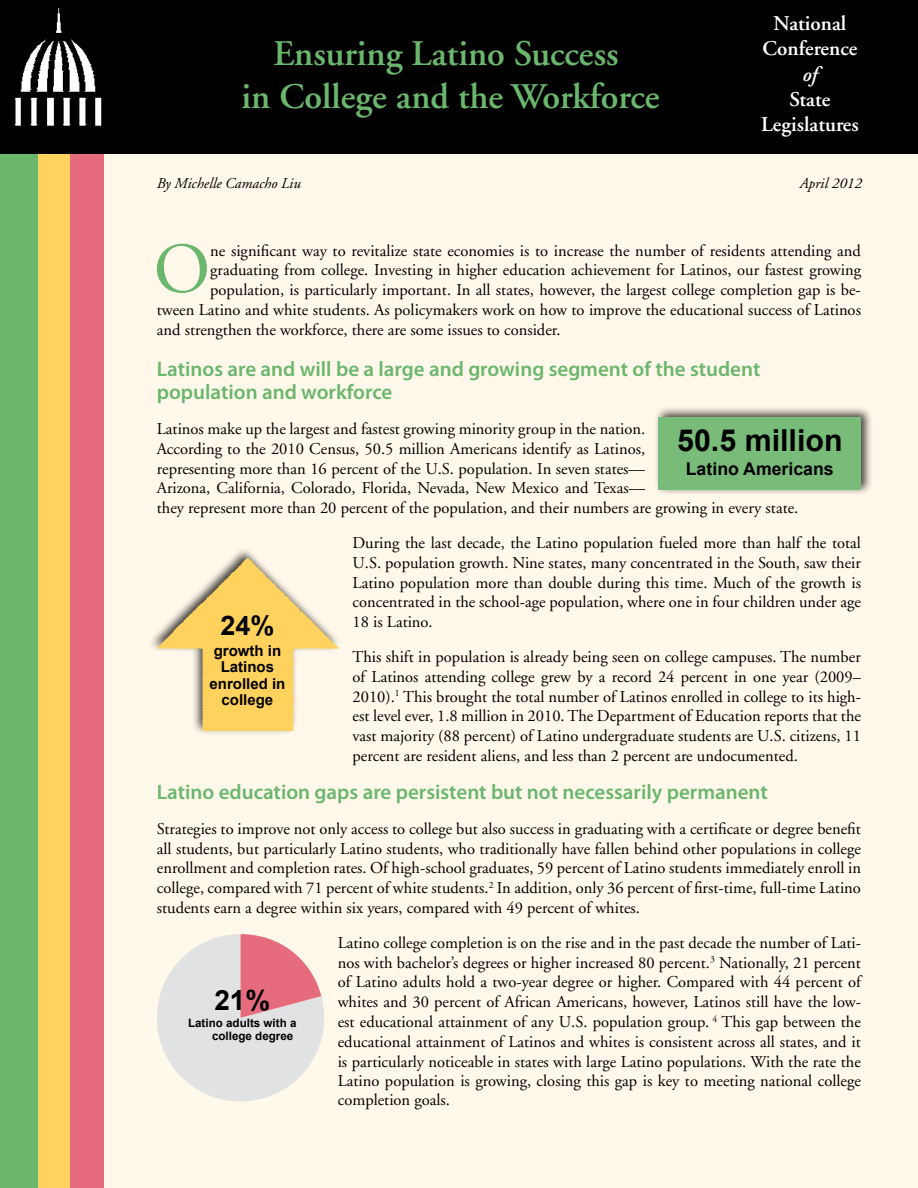
<style>
.page{position:relative;width:918px;height:1188px;background:#fff}
.page>*{position:absolute;margin:0;border:0;box-sizing:border-box;transform-origin:0 0}
.t1{font:71.25px "Adobe Garamond";color:#6ab76d}
.t2{font:600 36px/43.2px "Adobe Garamond";color:#6ab76d;text-align:center}
.t3{font:700 30.3px "Arial";color:#000}
.t4{font:700 27.9px "Arial";color:#000}
.t5{font:700 27px "Arial";color:#000}
.t6{font:600 21px/23.1px "Myriad Pro";color:#6ab76d}
.t7{font:600 21px/25.2px "Adobe Garamond";color:#fff;text-align:center}
.t8{font:italic 600 21px "Adobe Garamond";color:#fff}
.t9{font:700 17.7px "Arial";color:#000}
.t10{font:16.5px/19.8px "Adobe Garamond";color:#000;text-align:justify}
.t11{font:700 15px/16.5px "Arial";color:#000;text-align:center}
.t12{font:italic 15px "Adobe Garamond";color:#000}
.t13{font:700 11.7px/12.8px "Arial";color:#000;text-align:right}
</style>
<div class="page">
<div style="left:0;top:30px;width:918px;height:1158px;background:#fff8eb"></div>
<div style="left:0;top:0;width:48px;height:1188px;background:#6ab76d"></div>
<div style="left:38px;top:0;width:32px;height:1188px;background:#ffd25d"></div>
<div style="left:70px;top:0;width:33px;height:1188px;background:#e66c7d"></div>
<div style="left:0;top:0;width:918px;height:154px;background:#000"></div>
<div style="left:653px;top:405px;width:220px;height:90px;background:#000;opacity:.75"></div>
<div style="left:659px;top:417px;width:202px;height:73px;background:#79bc7a"></div>
<div style="left:147px;top:547px;width:194px;height:188px;background:#000;opacity:.75"></div>
<img style="left:157px;top:557px;width:182px;height:173px">
<svg style="left:157px;top:934px;width:167px;height:168px"></svg>
<img style="left:14px;top:9px;width:88px;height:117px">
<h2 class="t2" style="left:242px;top:33px;width:420px">Ensuring Latino Success<br>in College and the Workforce</h2>
<p class="t7" style="left:763px;top:11px;width:96px">National<br>Conference</p>
<p class="t8" style="left:802px;top:62px;width:17px">of</p>
<p class="t7" style="left:761px;top:87px;width:99px">State<br>Legislatures</p>
<p class="t12" style="left:157px;top:175px;width:145px">By Michelle Camacho Liu</p>
<p class="t12" style="left:800px;top:175px;width:64px">April 2012</p>
<h1 class="t1" style="left:154px;top:231px;width:58px">O</h1>
<p class="t10" style="left:210px;top:241px;width:652px">ne significant way to revitalize state economies is to increase the number of residents attending and</p>
<p class="t10" style="left:210px;top:261px;width:652px">graduating from college. Investing in higher education achievement for Latinos, our fastest growing</p>
<p class="t10" style="left:210px;top:281px;width:652px">population, is particularly important. In all states, however, the largest college completion gap is be-</p>
<p class="t10" style="left:157px;top:300px;width:706px">tween Latino and white students. As policymakers work on how to improve the educational success of Latinos</p>
<p class="t10" style="left:157px;top:320px;width:405px">and strengthen the workforce, there are some issues to consider.</p>
<p class="t6" style="left:157px;top:357px;width:605px">Latinos are and will be a large and growing segment of the student population and workforce</p>
<p class="t10" style="left:157px;top:419px;width:643px;text-align:left">Latinos make up the largest and fastest growing minority group in the nation.<br>According to the 2010 Census, 50.5 million Americans identify as Latinos,<br>representing more than 16 percent of the U.S. population. In seven states—<br>Arizona, California, Colorado, Florida, Nevada, New Mexico and Texas—<br>they represent more than 20 percent of the population, and their numbers are growing in every state.</p>
<p class="t10" style="left:353px;top:533px;width:510px">During the last decade, the Latino population fueled more than half the total U.S. population growth. Nine states, many concentrated in the South, saw their Latino population more than double during this time. Much of the growth is concentrated in the school-age population, where one in four children under age 18 is Latino.</p>
<p class="t10" style="left:353px;top:647px;width:510px">This shift in population is already being seen on college campuses. The number of Latinos attending college grew by a record 24 percent in one year (2009– 2010).<sup>1</sup> This brought the total number of Latinos enrolled in college to its high&shy;est level ever, 1.8 million in 2010. The Department of Education reports that the vast majority (88 percent) of Latino undergraduate students are U.S. citizens, 11 percent are resident aliens, and less than 2 percent are undocumented.</p>
<p class="t6" style="left:157px;top:780px;width:613px">Latino education gaps are persistent but not necessarily permanent</p>
<p class="t10" style="left:157px;top:819px;width:706px">Strategies to improve not only access to college but also success in graduating with a certificate or degree benefit all students, but particularly Latino students, who traditionally have fallen behind other populations in college enrollment and completion rates. Of high-school graduates, 59 percent of Latino students immediately enroll in college, compared with 71 percent of white students.<sup>2</sup> In addition, only 36 percent of first-time, full-time Latino students earn a degree within six years, compared with 49 percent of whites.</p>
<p class="t10" style="left:338px;top:933px;width:525px">Latino college completion is on the rise and in the past decade the number of Lati&shy;nos with bachelor’s degrees or higher increased 80 percent.<sup>3</sup> Nationally, 21 percent of Latino adults hold a two-year degree or higher. Compared with 44 percent of whites and 30 percent of African Americans, however, Latinos still have the low&shy;est educational attainment of any U.S. population group. <sup>4</sup> This gap between the educational attainment of Latinos and whites is consistent across all states, and it is particularly noticeable in states with large Latino populations. With the rate the Latino population is growing, closing this gap is key to meeting national college</p>
<p class="t10" style="left:338px;top:1090px;width:114px">completion goals.</p>
<h3 class="t3" style="left:677px;top:420px;width:167px">50.5 million</h3>
<p class="t9" style="left:686px;top:457px;width:150px">Latino Americans</p>
<h3 class="t5" style="left:220px;top:608px;width:56px">24%</h3>
<p class="t11" style="left:210px;top:643px;width:77px">growth in<br>Latinos enrolled in college</p>
<h3 class="t4" style="left:214px;top:982px;width:57px">21%</h3>
<p class="t13" style="left:188px;top:1017px;width:110px">Latino adults with a college degree</p>
</div>
